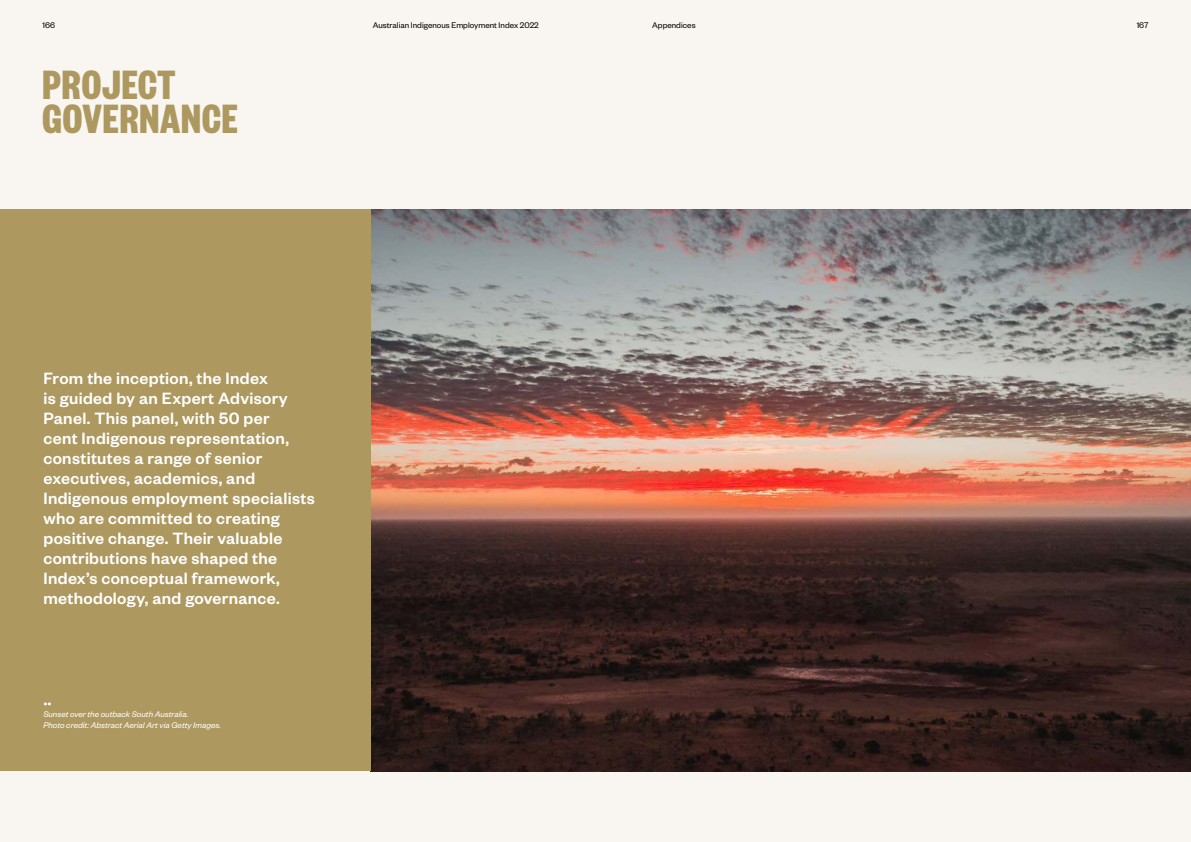
<style>
.page{position:relative;width:1191px;height:842px;background:#f9f6f1}
.page>*{position:absolute;margin:0;border:0;box-sizing:border-box;transform-origin:0 0}
.t1{font:700 45px/33.8px "Founders Grotesk X Cond";letter-spacing:.02em;color:#ad985f}
.Intro_Copy{font:500 18px/20px "Founders Grotesk";letter-spacing:.02em;color:#fff}
.Photo{font:italic 12px "Founders Grotesk";color:#fff}
.Photo-2{font:italic 9px "Founders Grotesk";color:#fff}
.t2{font:9px "Founders Grotesk";color:#000}
</style>
<div class="page">
<img style="left:370px;top:210px;width:821px;height:561px">
<div style="left:0;top:210px;width:370px;height:561px;background:#ad985f"></div>
<p class="t2" style="left:43px;top:20px;width:14px">166</p>
<p class="t2" style="left:373px;top:20px;width:167px">Australian Indigenous Employment Index 2022</p>
<p class="t2" style="left:652px;top:20px;width:45px">Appendices</p>
<p class="t2" style="left:1136px;top:20px;width:13px">167</p>
<h1 class="t1" style="left:43px;top:66px;width:197px">PROJECT<br>GOVERNANCE</h1>
<p class="Intro_Copy" style="left:43px;top:367px;width:273px">From the inception, the Index<br>is guided by an Expert Advisory<br>Panel. This panel, with 50 per<br>cent Indigenous representation, constitutes a range of senior executives, academics, and<br>Indigenous employment specialists who are committed to creating positive change. Their valuable contributions have shaped the<br>Index’s conceptual framework, methodology, and governance.</p>
<p class="Photo" style="left:43px;top:695px;width:10px">••</p>
<p class="Photo-2" style="left:43px;top:709px;width:146px">Sunset over the outback South Australia.</p>
<p class="Photo-2" style="left:43px;top:719px;width:179px">Photo credit: Abstract Aerial Art via Getty Images.</p>
</div>
